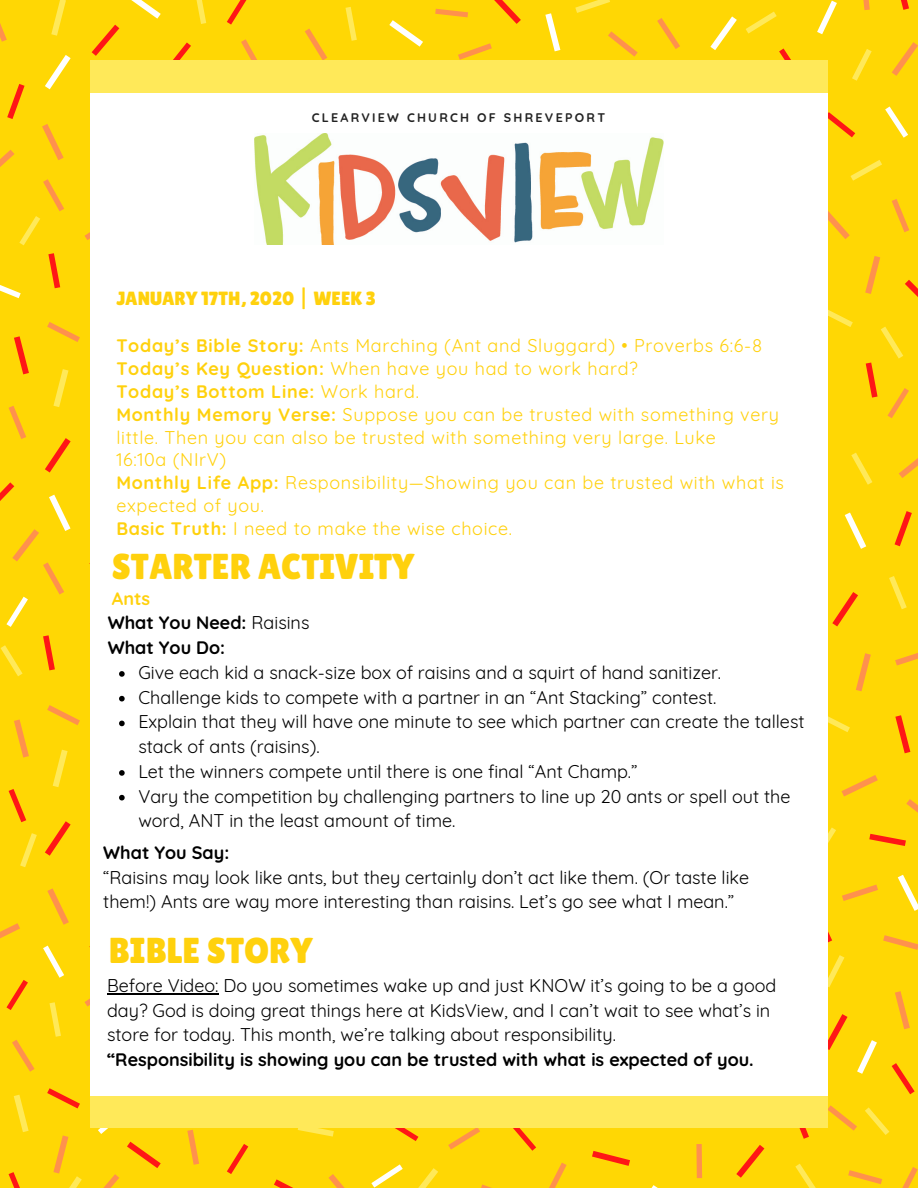
<style>
.page{position:relative;width:918px;height:1188px;background:#ffd704}
.page>*{position:absolute;margin:0;border:0;box-sizing:border-box;transform-origin:0 0}
.t1{font:36px "Lilita One";color:#ffd10d}
.t2{font:19.05px "Lilita One";color:#ffd10d}
.t3{font:18px/24.8px "Quicksand";color:#000}
.t4{font:18px/23px "Quicksand";letter-spacing:.04em;color:#ffd10d}
.t5{font:700 18px "Quicksand";color:#000}
.t6{font:700 18px "Quicksand";letter-spacing:.04em;color:#ffd10d}
.t7{font:700 12.45px "Quicksand";letter-spacing:.18em;color:#222}
.s1{font-weight:700}
.s2{font-weight:400}
</style>
<div class="page">
<svg style="left:48px;top:253px;width:12px;height:35px"></svg>
<svg style="left:92px;top:25px;width:27px;height:31px"></svg>
<svg style="left:227px;top:0;width:20px;height:25px"></svg>
<svg style="left:173px;top:42px;width:18px;height:18px"></svg>
<svg style="left:14px;top:336px;width:15px;height:38px"></svg>
<svg style="left:43px;top:635px;width:12px;height:35px"></svg>
<svg style="left:45px;top:438px;width:26px;height:35px"></svg>
<svg style="left:895px;top:715px;width:15px;height:38px"></svg>
<svg style="left:832px;top:592px;width:26px;height:34px"></svg>
<svg style="left:895px;top:511px;width:17px;height:35px"></svg>
<svg style="left:905px;top:280px;width:13px;height:17px"></svg>
<svg style="left:592px;top:1151px;width:38px;height:15px"></svg>
<svg style="left:736px;top:1145px;width:28px;height:33px"></svg>
<svg style="left:513px;top:1128px;width:23px;height:23px"></svg>
<svg style="left:827px;top:1014px;width:20px;height:36px"></svg>
<svg style="left:799px;top:1128px;width:10px;height:11px"></svg>
<svg style="left:6px;top:980px;width:22px;height:30px"></svg>
<svg style="left:45px;top:821px;width:26px;height:35px"></svg>
<svg style="left:9px;top:789px;width:17px;height:33px"></svg>
<svg style="left:274px;top:1179px;width:19px;height:9px"></svg>
<svg style="left:395px;top:1128px;width:23px;height:13px"></svg>
<svg style="left:892px;top:1063px;width:23px;height:31px"></svg>
<svg style="left:47px;top:1088px;width:33px;height:20px"></svg>
<svg style="left:9px;top:1172px;width:11px;height:16px"></svg>
<svg style="left:127px;top:1142px;width:34px;height:26px"></svg>
<svg style="left:227px;top:1144px;width:21px;height:30px"></svg>
<svg style="left:779px;top:48px;width:12px;height:12px"></svg>
<svg style="left:494px;top:0;width:27px;height:24px"></svg>
<svg style="left:827px;top:112px;width:28px;height:25px"></svg>
<svg style="left:901px;top:0;width:8px;height:10px"></svg>
<svg style="left:827px;top:906px;width:5px;height:37px"></svg>
<svg style="left:869px;top:834px;width:37px;height:12px"></svg>
<svg style="left:51px;top:0;width:15px;height:36px"></svg>
<svg style="left:196px;top:0;width:10px;height:24px"></svg>
<svg style="left:53px;top:369px;width:15px;height:38px"></svg>
<svg style="left:1px;top:645px;width:22px;height:31px"></svg>
<svg style="left:851px;top:453px;width:21px;height:32px"></svg>
<svg style="left:827px;top:713px;width:23px;height:19px"></svg>
<svg style="left:889px;top:576px;width:18px;height:33px"></svg>
<svg style="left:827px;top:307px;width:26px;height:20px"></svg>
<svg style="left:795px;top:1164px;width:21px;height:24px"></svg>
<svg style="left:53px;top:750px;width:15px;height:37px"></svg>
<svg style="left:50px;top:1002px;width:11px;height:35px"></svg>
<svg style="left:20px;top:833px;width:17px;height:34px"></svg>
<svg style="left:418px;top:1168px;width:20px;height:20px"></svg>
<svg style="left:298px;top:1128px;width:36px;height:9px"></svg>
<svg style="left:14px;top:1095px;width:15px;height:37px"></svg>
<svg style="left:865px;top:1107px;width:24px;height:28px"></svg>
<svg style="left:852px;top:49px;width:20px;height:32px"></svg>
<svg style="left:746px;top:12px;width:31px;height:22px"></svg>
<svg style="left:345px;top:7px;width:12px;height:34px"></svg>
<svg style="left:850px;top:160px;width:32px;height:21px"></svg>
<svg style="left:827px;top:955px;width:17px;height:32px"></svg>
<svg style="left:827px;top:827px;width:9px;height:30px"></svg>
<svg style="left:575px;top:0;width:35px;height:13px"></svg>
<svg style="left:0;top:285px;width:21px;height:13px"></svg>
<svg style="left:131px;top:0;width:30px;height:19px"></svg>
<svg style="left:845px;top:513px;width:21px;height:36px"></svg>
<svg style="left:651px;top:1185px;width:7px;height:3px"></svg>
<svg style="left:43px;top:946px;width:21px;height:32px"></svg>
<svg style="left:371px;top:1164px;width:32px;height:24px"></svg>
<svg style="left:857px;top:1040px;width:20px;height:34px"></svg>
<svg style="left:98px;top:1128px;width:10px;height:6px"></svg>
<svg style="left:817px;top:1px;width:20px;height:33px"></svg>
<svg style="left:545px;top:13px;width:15px;height:38px"></svg>
<svg style="left:389px;top:20px;width:34px;height:27px"></svg>
<svg style="left:885px;top:107px;width:23px;height:31px"></svg>
<svg style="left:898px;top:875px;width:20px;height:36px"></svg>
<svg style="left:710px;top:16px;width:27px;height:34px"></svg>
<svg style="left:85px;top:232px;width:5px;height:8px"></svg>
<svg style="left:0;top:55px;width:71px;height:190px"></svg>
<svg style="left:0;top:23px;width:7px;height:19px"></svg>
<svg style="left:241px;top:39px;width:16px;height:21px"></svg>
<svg style="left:0;top:482px;width:71px;height:145px"></svg>
<svg style="left:47px;top:322px;width:33px;height:20px"></svg>
<svg style="left:9px;top:406px;width:17px;height:33px"></svg>
<svg style="left:856px;top:653px;width:15px;height:38px"></svg>
<svg style="left:866px;top:327px;width:43px;height:91px"></svg>
<svg style="left:899px;top:458px;width:19px;height:20px"></svg>
<svg style="left:827px;top:376px;width:1px;height:26px"></svg>
<svg style="left:865px;top:256px;width:15px;height:38px"></svg>
<svg style="left:827px;top:207px;width:23px;height:32px"></svg>
<svg style="left:892px;top:199px;width:17px;height:33px"></svg>
<div style="left:696px;top:1144px;width:6px;height:34px;background:#ff914d"></div>
<svg style="left:549px;top:1163px;width:18px;height:25px"></svg>
<svg style="left:14px;top:719px;width:15px;height:39px"></svg>
<svg style="left:47px;top:888px;width:22px;height:37px"></svg>
<svg style="left:85px;top:998px;width:5px;height:9px"></svg>
<svg style="left:0;top:923px;width:20px;height:16px"></svg>
<svg style="left:12px;top:1040px;width:23px;height:32px"></svg>
<svg style="left:47px;top:705px;width:33px;height:20px"></svg>
<svg style="left:481px;top:1184px;width:11px;height:4px"></svg>
<svg style="left:328px;top:1174px;width:17px;height:14px"></svg>
<svg style="left:53px;top:1135px;width:29px;height:53px"></svg>
<svg style="left:902px;top:1167px;width:16px;height:21px"></svg>
<svg style="left:848px;top:1170px;width:34px;height:14px"></svg>
<svg style="left:895px;top:991px;width:15px;height:38px"></svg>
<svg style="left:827px;top:1105px;width:30px;height:26px"></svg>
<svg style="left:448px;top:1128px;width:32px;height:22px"></svg>
<svg style="left:103px;top:1174px;width:16px;height:14px"></svg>
<svg style="left:187px;top:1130px;width:12px;height:35px"></svg>
<svg style="left:892px;top:42px;width:26px;height:34px"></svg>
<svg style="left:305px;top:29px;width:22px;height:31px"></svg>
<svg style="left:458px;top:43px;width:34px;height:17px"></svg>
<svg style="left:435px;top:9px;width:33px;height:8px"></svg>
<svg style="left:657px;top:18px;width:23px;height:31px"></svg>
<svg style="left:608px;top:31px;width:30px;height:26px"></svg>
<svg style="left:863px;top:0;width:7px;height:10px"></svg>
<svg style="left:883px;top:935px;width:35px;height:15px"></svg>
<svg style="left:842px;top:885px;width:36px;height:16px"></svg>
<svg style="left:895px;top:653px;width:23px;height:13px"></svg>
<svg style="left:842px;top:775px;width:36px;height:21px"></svg>
<svg style="left:906px;top:799px;width:12px;height:14px"></svg>
<div style="left:90px;top:73px;width:737px;height:1043px;background:#fff"></div>
<div style="left:90px;top:1096px;width:737px;height:32px;background:#ffe959"></div>
<div style="left:90px;top:60px;width:737px;height:32px;background:#ffe959"></div>
<img style="left:254px;top:134px;width:410px;height:110px">
<svg style="left:119px;top:671px;width:6px;height:6px"></svg>
<svg style="left:119px;top:696px;width:6px;height:5px"></svg>
<svg style="left:119px;top:720px;width:6px;height:7px"></svg>
<svg style="left:119px;top:770px;width:6px;height:6px"></svg>
<svg style="left:119px;top:794px;width:6px;height:7px"></svg>
<hr style="left:107px;top:993px;width:111px;height:1px;background:#000">
<p class="t7" style="left:312px;top:110px;width:295px">CLEARVIEW CHURCH OF SHREVEPORT</p>
<p class="t2" style="left:116px;top:287px;width:261px">JANUARY 17TH, 2020 | WEEK 3</p>
<p class="t4" style="left:116px;top:334px;width:647px"><span class="s1">Today’s Bible Story:</span> Ants Marching (Ant and Sluggard) • Proverbs 6:6-8</p>
<p class="t4" style="left:116px;top:357px;width:523px"><span class="s1">Today’s Key Question:</span> When have you had to work hard?</p>
<p class="t6" style="left:116px;top:380px;width:304px">Today’s Bottom Line: <span class="s2">Work hard.</span></p>
<p class="t4" style="left:116px;top:402px;width:664px"><span class="s1">Monthly Memory Verse:</span> Suppose you can be trusted with something very little. Then you can also be trusted with something very large. Luke<br>16:10a (NIrV)</p>
<p class="t4" style="left:116px;top:471px;width:669px"><span class="s1">Monthly Life App:</span> Responsibility—Showing you can be trusted with what is expected of you.</p>
<p class="t4" style="left:116px;top:517px;width:397px"><span class="s1">Basic Truth:</span> I need to make the wise choice.</p>
<p class="t1" style="left:112px;top:546px;width:304px">STARTER ACTIVITY</p>
<p class="t6" style="left:112px;top:587px;width:40px">Ants</p>
<p class="t5" style="left:108px;top:611px;width:203px">What You Need: <span class="s2">Raisins</span></p>
<p class="t5" style="left:108px;top:636px;width:119px">What You Do:</p>
<p class="t3" style="left:138px;top:660px;width:584px">Give each kid a snack-size box of raisins and a squirt of hand sanitizer.</p>
<p class="t3" style="left:138px;top:685px;width:580px">Challenge kids to compete with a partner in an “Ant Stacking” contest.</p>
<p class="t3" style="left:138px;top:709px;width:668px">Explain that they will have one minute to see which partner can create the tallest stack of ants (raisins).</p>
<p class="t3" style="left:138px;top:759px;width:501px">Let the winners compete until there is one final “Ant Champ.”</p>
<p class="t3" style="left:138px;top:784px;width:654px">Vary the competition by challenging partners to line up 20 ants or spell out the word, ANT in the least amount of time.</p>
<p class="t5" style="left:103px;top:841px;width:127px">What You Say:</p>
<p class="t3" style="left:103px;top:865px;width:647px">“Raisins may look like ants, but they certainly don’t act like them. (Or taste like them!) Ants are way more interesting than raisins. Let’s go see what I mean.”</p>
<p class="t1" style="left:109px;top:930px;width:206px">BIBLE STORY</p>
<p class="t3" style="left:107px;top:973px;width:671px">Before Video: Do you sometimes wake up and just KNOW it’s going to be a good day? God is doing great things here at KidsView, and I can’t wait to see what’s in store for today. This month, we’re talking about responsibility.</p>
<p class="t5" style="left:107px;top:1048px;width:648px">“Responsibility is showing you can be trusted with what is expected of you.</p>
</div>
